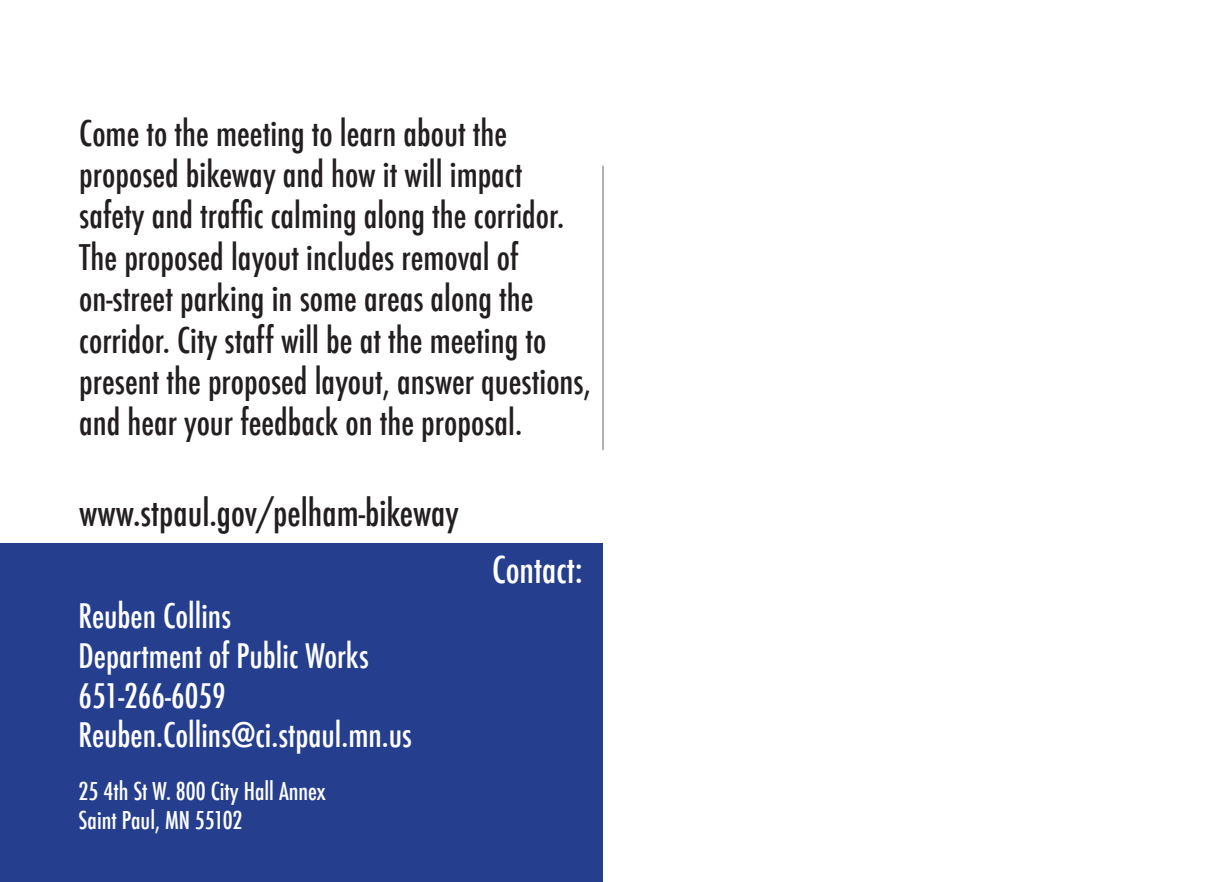
<style>
.page{position:relative;width:1206px;height:882px;background:#fff}
.page>*{position:absolute;margin:0;border:0;box-sizing:border-box;transform-origin:0 0}
.t1{font:500 condensed 36px "Futura";color:#231f20}
.t2{font:500 condensed 36px "Futura";color:#fff}
.t3{font:500 condensed 34.5px/41.4px "Futura";color:#231f20}
.t4{font:500 condensed 33px "Futura";color:#fff}
.t5{font:500 condensed 24px "Futura";color:#fff}
</style>
<div class="page">
<div style="left:0;top:543px;width:603px;height:339px;background:#253f8e"></div>
<hr style="left:602px;top:166px;width:2px;height:284px;background:#231f20">
<p class="t3" style="left:79px;top:112px;width:430px">Come to the meeting to learn about the</p>
<p class="t3" style="left:79px;top:154px;width:445px">proposed bikeway and how it will impact</p>
<p class="t3" style="left:79px;top:195px;width:513px">safety and traffic calming along the corridor.<br>The proposed layout includes removal of on-street parking in some areas along the corridor. City staff will be at the meeting to present the proposed layout, answer questions, and hear your feedback on the proposal.</p>
<p class="t1" style="left:79px;top:489px;width:381px">www.stpaul.gov/pelham-bikeway</p>
<p class="t4" style="left:79px;top:595px;width:154px">Reuben Collins</p>
<p class="t4" style="left:79px;top:635px;width:292px">Department of Public Works</p>
<p class="t4" style="left:79px;top:674px;width:149px">651-266-6059</p>
<p class="t4" style="left:79px;top:714px;width:335px">Reuben.Collins@ci.stpaul.mn.us</p>
<p class="t5" style="left:79px;top:776px;width:249px">25 4th St W. 800 City Hall Annex</p>
<p class="t5" style="left:79px;top:805px;width:165px">Saint Paul, MN 55102</p>
<p class="t2" style="left:492px;top:546px;width:92px">Contact:</p>
</div>
